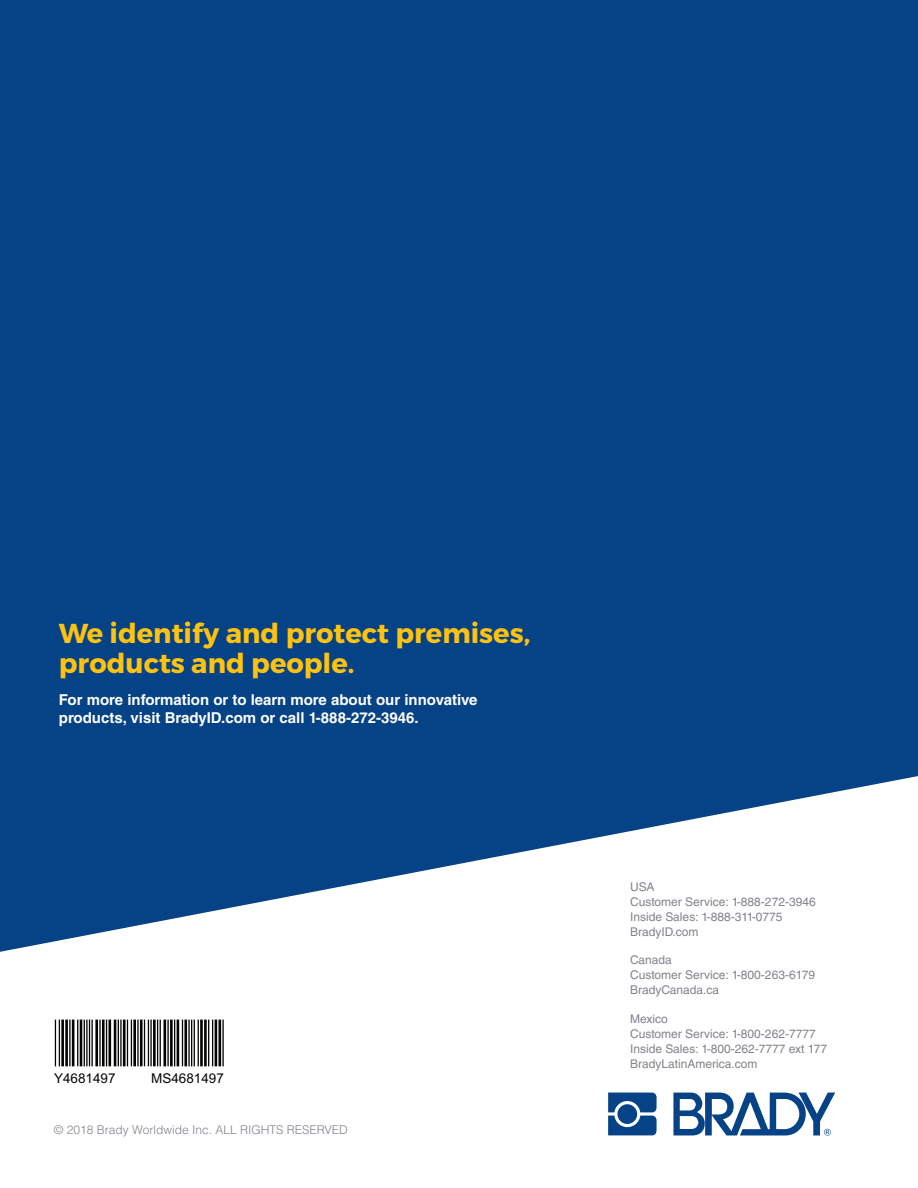
<style>
.page{position:relative;width:918px;height:1188px;background:#054286}
.page>*{position:absolute;margin:0;border:0;box-sizing:border-box;transform-origin:0 0}
.t1{font:700 27.3px/30px "Montserrat";color:#fec210}
.t2{font:700 15px/18px "Helvetica LT Std";color:#fff}
.t3{font:13.5px "Arial";color:#040503}
.t4{font:12px/15px "Helvetica LT Std";color:#80838a}
.t5{font:300 12px "Helvetica LT Std";color:#80838a}
</style>
<div class="page">
<svg style="left:0;top:776px;width:918px;height:412px;fill:#fff"></svg>
<svg style="left:608px;top:1093px;width:49px;height:42px"></svg>
<div style="left:617px;top:1104px;width:20px;height:20px;background:#054286;border-radius:50%"></div>
<svg style="left:673px;top:1093px;width:162px;height:43px"></svg>
<hr style="left:222px;top:1020px;width:2px;height:46px;background:#040503">
<hr style="left:219px;top:1020px;width:2px;height:46px;background:#040503">
<hr style="left:215px;top:1020px;width:2px;height:46px;background:#040503">
<hr style="left:212px;top:1020px;width:1px;height:46px;background:#040503">
<hr style="left:208px;top:1020px;width:1px;height:46px;background:#040503">
<hr style="left:204px;top:1020px;width:3px;height:46px;background:#040503">
<hr style="left:200px;top:1020px;width:3px;height:46px;background:#040503">
<hr style="left:198px;top:1020px;width:1px;height:46px;background:#040503">
<hr style="left:194px;top:1020px;width:1px;height:46px;background:#040503">
<hr style="left:191px;top:1020px;width:1px;height:46px;background:#040503">
<hr style="left:188px;top:1020px;width:2px;height:46px;background:#040503">
<hr style="left:184px;top:1020px;width:3px;height:46px;background:#040503">
<hr style="left:182px;top:1020px;width:1px;height:46px;background:#040503">
<hr style="left:177px;top:1020px;width:2px;height:46px;background:#040503">
<hr style="left:174px;top:1020px;width:1px;height:46px;background:#040503">
<hr style="left:170px;top:1020px;width:3px;height:46px;background:#040503">
<hr style="left:167px;top:1020px;width:2px;height:46px;background:#040503">
<hr style="left:164px;top:1020px;width:2px;height:46px;background:#040503">
<hr style="left:160px;top:1020px;width:1px;height:46px;background:#040503">
<hr style="left:157px;top:1020px;width:1px;height:46px;background:#040503">
<hr style="left:153px;top:1020px;width:3px;height:46px;background:#040503">
<hr style="left:150px;top:1020px;width:2px;height:46px;background:#040503">
<hr style="left:148px;top:1020px;width:1px;height:46px;background:#040503">
<hr style="left:144px;top:1020px;width:1px;height:46px;background:#040503">
<hr style="left:140px;top:1020px;width:3px;height:46px;background:#040503">
<hr style="left:137px;top:1020px;width:2px;height:46px;background:#040503">
<hr style="left:133px;top:1020px;width:3px;height:46px;background:#040503">
<hr style="left:131px;top:1020px;width:1px;height:46px;background:#040503">
<hr style="left:127px;top:1020px;width:1px;height:46px;background:#040503">
<hr style="left:123px;top:1020px;width:3px;height:46px;background:#040503">
<hr style="left:120px;top:1020px;width:2px;height:46px;background:#040503">
<hr style="left:118px;top:1020px;width:1px;height:46px;background:#040503">
<hr style="left:114px;top:1020px;width:2px;height:46px;background:#040503">
<hr style="left:109px;top:1020px;width:2px;height:46px;background:#040503">
<hr style="left:106px;top:1020px;width:1px;height:46px;background:#040503">
<hr style="left:102px;top:1020px;width:3px;height:46px;background:#040503">
<hr style="left:99px;top:1020px;width:2px;height:46px;background:#040503">
<hr style="left:95px;top:1020px;width:3px;height:46px;background:#040503">
<hr style="left:91px;top:1020px;width:2px;height:46px;background:#040503">
<hr style="left:89px;top:1020px;width:1px;height:46px;background:#040503">
<hr style="left:86px;top:1020px;width:2px;height:46px;background:#040503">
<hr style="left:84px;top:1020px;width:1px;height:46px;background:#040503">
<hr style="left:80px;top:1020px;width:2px;height:46px;background:#040503">
<hr style="left:77px;top:1020px;width:1px;height:46px;background:#040503">
<hr style="left:72px;top:1020px;width:2px;height:46px;background:#040503">
<hr style="left:69px;top:1020px;width:2px;height:46px;background:#040503">
<hr style="left:65px;top:1020px;width:3px;height:46px;background:#040503">
<hr style="left:61px;top:1020px;width:3px;height:46px;background:#040503">
<hr style="left:59px;top:1020px;width:1px;height:46px;background:#040503">
<hr style="left:55px;top:1020px;width:1px;height:46px;background:#040503">
<h1 class="t1" style="left:59px;top:619px;width:473px">We identify and protect premises, products and people.</h1>
<p class="t2" style="left:59px;top:690px;width:420px">For more information or to learn more about our innovative products, visit BradyID.com or call 1-888-272-3946.</p>
<p class="t3" style="left:54px;top:1069px;width:63px">Y4681497</p>
<p class="t3" style="left:151px;top:1069px;width:74px">MS4681497</p>
<p class="t5" style="left:54px;top:1123px;width:295px">© 2018 Brady Worldwide Inc. ALL RIGHTS RESERVED</p>
<p class="t4" style="left:630px;top:879px;width:187px">USA<br>Customer Service: 1-888-272-3946<br>Inside Sales: 1-888-311-0775<br>BradyID.com</p>
<p class="t4" style="left:630px;top:953px;width:187px">Canada<br>Customer Service: 1-800-263-6179<br>BradyCanada.ca</p>
<p class="t4" style="left:630px;top:1011px;width:199px">Mexico<br>Customer Service: 1-800-262-7777<br>Inside Sales: 1-800-262-7777 ext 177<br>BradyLatinAmerica.com</p>
</div>
